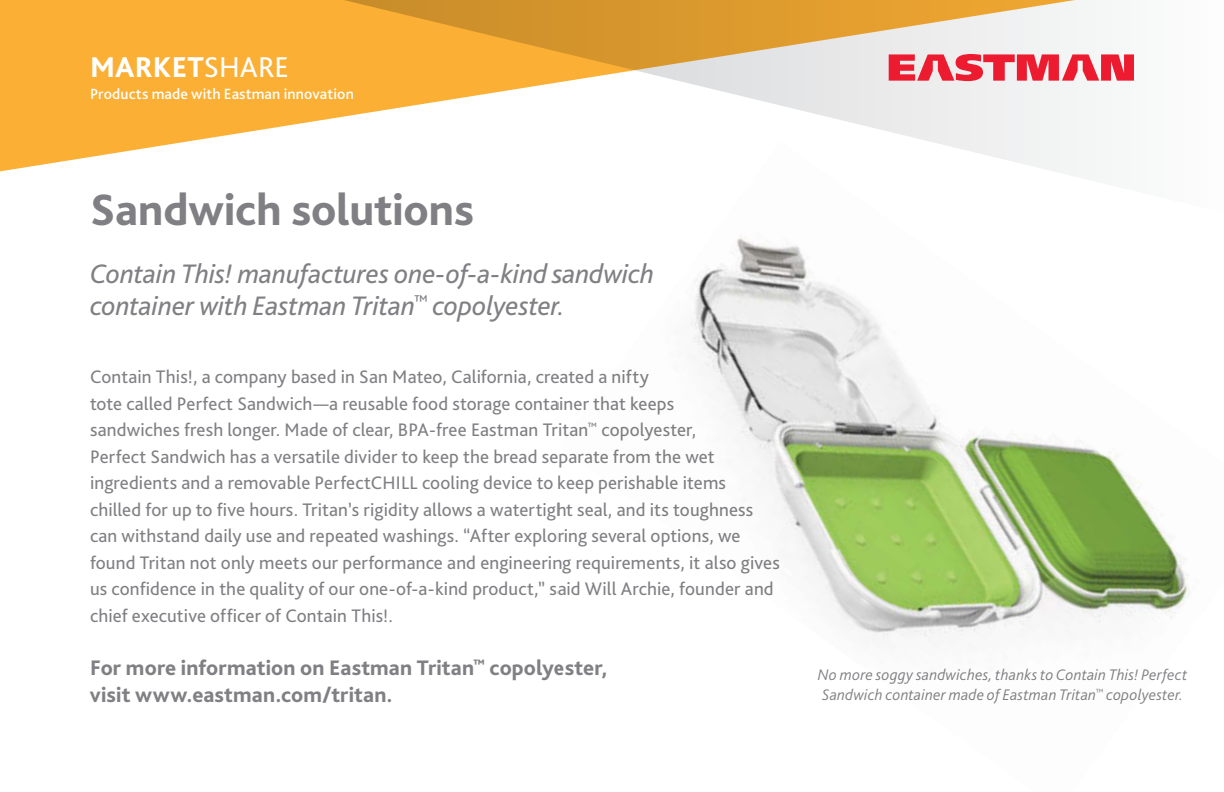
<style>
.page{position:relative;width:1224px;height:792px;background:#fff}
.page>*{position:absolute;margin:0;border:0;box-sizing:border-box;transform-origin:0 0}
.t1{font:800 46px "Bliss Pro";letter-spacing:-.005em;color:#807f83}
.t2{font:800 30px "Bliss Pro";letter-spacing:.01em;color:#fff}
.sub_title{font:italic 28px/32px "Bliss Pro";letter-spacing:-.005em;color:#807f83}
.Call_to_Action{font:800 22px/26.6px "Bliss Pro";letter-spacing:.005em;color:#807f83}
.body_copy__para_befo{font:19px/26.6px "Bliss Pro";letter-spacing:.005em;color:#807f83}
.captions{font:italic 300 16px/20px "Bliss Pro";letter-spacing:.015em;color:#807f83}
.contents_basis{font:500 15.6px "Bliss Pro";letter-spacing:.01em;color:#fff}
.s1{font-weight:400}
</style>
<div class="page">
<svg style="left:0;top:0;width:271px;height:171px;background:#fbb84d"></svg>
<svg style="left:271px;top:0;width:824px;height:141px"></svg>
<svg style="left:889px;top:54px;width:245px;height:27px"></svg>
<img style="left:691px;top:141px;width:499px;height:500px">
<p class="t2" style="left:90px;top:48px;width:200px">MARKET<span class="s1">SHARE</span></p>
<p class="contents_basis" style="left:90px;top:84px;width:265px">Products made with Eastman innovation</p>
<p class="t1" style="left:90px;top:181px;width:386px">Sandwich solutions</p>
<p class="sub_title" style="left:90px;top:257px;width:566px">Contain This! manufactures one-of-a-kind sandwich container with Eastman Tritan<sup>™</sup> copolyester.</p>
<p class="body_copy__para_befo" style="left:90px;top:363px;width:691px">Contain This!, a company based in San Mateo, California, created a nifty<br>tote called Perfect Sandwich—a reusable food storage container that keeps<br>sandwiches fresh longer. Made of clear, BPA-free Eastman Tritan<sup>™</sup> copolyester,<br>Perfect Sandwich has a versatile divider to keep the bread separate from the wet ingredients and a removable PerfectCHILL cooling device to keep perishable items chilled for up to five hours. Tritan’s rigidity allows a watertight seal, and its toughness can withstand daily use and repeated washings. “After exploring several options, we found Tritan not only meets our performance and engineering requirements, it also gives us confidence in the quality of our one-of-a-kind product,” said Will Archie, founder and chief executive officer of Contain This!.</p>
<p class="Call_to_Action" style="left:90px;top:654px;width:519px">For more information on Eastman Tritan<sup>™</sup> copolyester, visit www.eastman.com/tritan.</p>
<p class="captions" style="left:818px;top:664px;width:371px">No more soggy sandwiches, thanks to Contain This! Perfect<br>Sandwich container made of Eastman Tritan<sup>™</sup> copolyester.</p>
</div>
